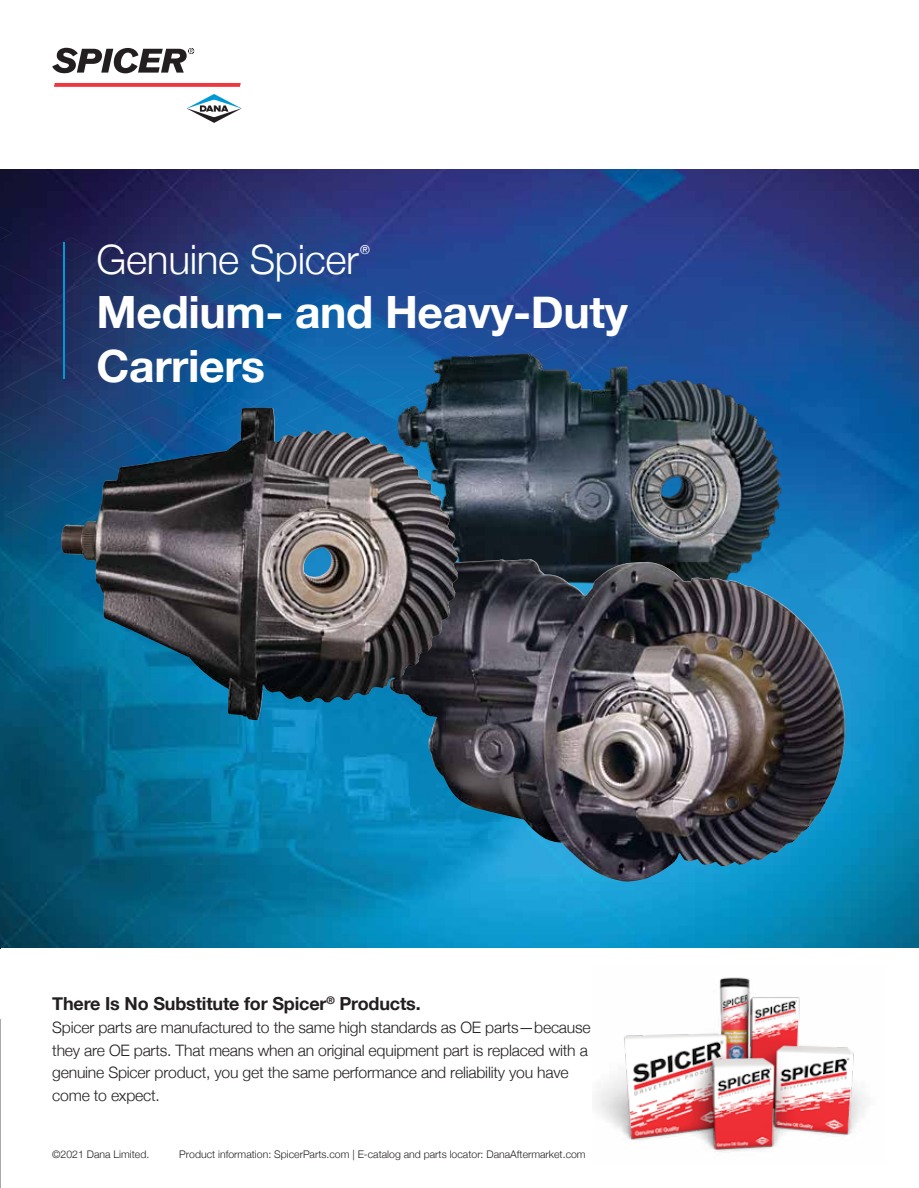
<style>
.page{position:relative;width:919px;height:1188px;background:#fff}
.page>*{position:absolute;margin:0;border:0;box-sizing:border-box;transform-origin:0 0}
.t1{font:700 44.55px/53.4px "Helvetica Neue";letter-spacing:-.01em;color:#fff}
.t2{font:300 40.5px "Helvetica Neue";letter-spacing:-.01em;color:#fff}
.t3{font:700 18px "Helvetica Neue";letter-spacing:-.01em;color:#231f20}
.t4{font:300 15.75px/22.5px "Helvetica Neue";letter-spacing:-.015em;color:#231f20}
.t5{font:12.3px "Helvetica Neue";color:#fff}
.t6{font:300 10.5px "Helvetica Neue";color:#231f20}
</style>
<div class="page">
<img style="left:1px;top:170px;width:918px;height:778px">
<svg style="left:0;top:215px;width:670px;height:333px;background:#23437e"></svg>
<svg style="left:52px;top:48px;width:142px;height:25px"></svg>
<svg style="left:54px;top:83px;width:187px;height:4px"></svg>
<svg style="left:187px;top:94px;width:55px;height:29px"></svg>
<hr style="left:63px;top:242px;width:1px;height:137px;background:#0099d8">
<hr style="left:0;top:1019px;width:1px;height:169px;background:#a7a9ac">
<img style="left:596px;top:977px;width:269px;height:175px">
<img style="left:329px;top:329px;width:503px;height:335px">
<img style="left:377px;top:559px;width:325px;height:323px">
<img style="left:61px;top:408px;width:187px;height:146px">
<h2 class="t2" style="left:97px;top:227px;width:264px">Genuine Spicer</h2>
<p class="t5" style="left:360px;top:240px;width:11px">®</p>
<h1 class="t1" style="left:97px;top:287px;width:533px">Medium- and Heavy-Duty<br>Carriers</h1>
<p class="t3" style="left:52px;top:990px;width:370px">There Is No Substitute for Spicer<sup>®</sup> Products.</p>
<p class="t4" style="left:52px;top:1015px;width:540px">Spicer parts are manufactured to the same high standards as OE parts—because they are OE parts. That means when an original equipment part is replaced with a genuine Spicer product, you get the same performance and reliability you have come to expect.</p>
<p class="t6" style="left:52px;top:1146px;width:99px">©2021 Dana Limited.</p>
<p class="t6" style="left:179px;top:1146px;width:408px">Product information: SpicerParts.com | E-catalog and parts locator: DanaAftermarket.com</p>
</div>
